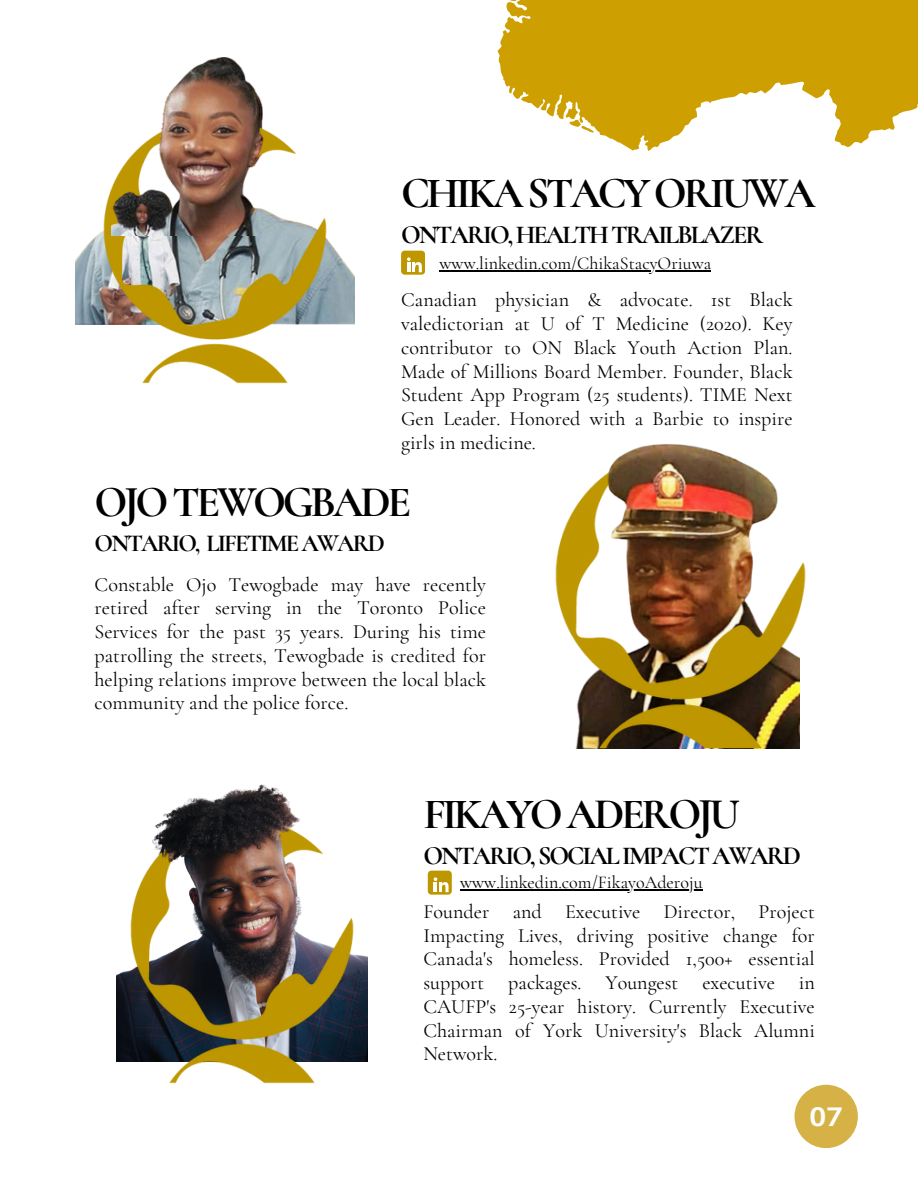
<style>
.page{position:relative;width:918px;height:1188px;background:#fff}
.page>*{position:absolute;margin:0;border:0;box-sizing:border-box;transform-origin:0 0}
.t1{font:700 43.2px "Cormorant SC";letter-spacing:-.075em;color:#000}
.t2{font:700 26.85px "Aileron";color:#fff}
.t3{font:700 25.95px "Cormorant SC";letter-spacing:-.075em;color:#000}
.t4{font:700 24.45px "Cormorant SC";letter-spacing:-.075em;color:#000}
.t5{font:20.1px/23.7px "Cormorant Garamond";color:#000;text-align:justify}
.t6{font:18px "Cormorant Garamond";color:#000}
</style>
<div class="page">
<div style="left:794px;top:1085px;width:64px;height:63px;background:#d6b246;border-radius:50%"></div>
<svg style="left:401px;top:0;width:517px;height:275px"></svg>
<svg style="left:569px;top:117px;width:25px;height:17px"></svg>
<div style="left:401px;top:251px;width:24px;height:23px;background:#be9700;border-radius:4px"></div>
<svg style="left:407px;top:257px;width:15px;height:15px"></svg>
<img style="left:75px;top:189px;width:280px;height:195px">
<img style="left:111px;top:57px;width:190px;height:178px">
<hr style="left:440px;top:270px;width:271px;height:1px;background:#000">
<img style="left:116px;top:821px;width:252px;height:263px">
<img style="left:162px;top:784px;width:146px;height:179px">
<div style="left:428px;top:871px;width:23px;height:23px;background:#be9700;border-radius:4px"></div>
<svg style="left:434px;top:877px;width:15px;height:15px"></svg>
<hr style="left:460px;top:890px;width:243px;height:1px;background:#000">
<img style="left:555px;top:479px;width:251px;height:270px">
<img style="left:600px;top:444px;width:185px;height:160px">
<p class="t1" style="left:401px;top:167px;width:416px">CHIKA STACY ORIUWA</p>
<p class="t3" style="left:401px;top:219px;width:364px">ONTARIO, HEALTH TRAILBLAZER</p>
<p class="t6" style="left:440px;top:252px;width:273px">www.linkedin.com/ChikaStacyOriuwa</p>
<h2 class="t5" style="left:401px;top:288px;width:393px">Canadian physician &amp; advocate. 1st Black valedictorian at U of T Medicine (2020). Key contributor to ON Black Youth Action Plan.<br>Made of Millions Board Member. Founder, Black Student App Program (25 students). TIME Next Gen Leader. Honored with a Barbie to inspire girls in medicine.</h2>
<p class="t1" style="left:95px;top:477px;width:318px">OJO TEWOGBADE</p>
<h1 class="t4" style="left:95px;top:528px;width:292px">ONTARIO, LIFETIME AWARD</h1>
<h3 class="t5" style="left:95px;top:572px;width:393px">Constable Ojo Tewogbade may have recently retired after serving in the Toronto Police Services for the past 35 years. During his time patrolling the streets, Tewogbade is credited for helping relations improve between the local black community and the police force.</h3>
<p class="t1" style="left:423px;top:788px;width:318px">FIKAYO ADEROJU</p>
<p class="t3" style="left:423px;top:840px;width:379px">ONTARIO, SOCIAL IMPACT AWARD</p>
<h1 class="t5" style="left:423px;top:900px;width:393px">Founder and Executive Director, Project Impacting Lives, driving positive change for Canada's homeless. Provided 1,500+ essential support packages. Youngest executive in CAUFP's 25-year history. Currently Executive Chairman of York University's Black Alumni Network.</h1>
<h2 class="t6" style="left:460px;top:872px;width:244px">www.linkedin.com/FikayoAderoju</h2>
<h3 class="t2" style="left:809px;top:1100px;width:35px">07</h3>
</div>
